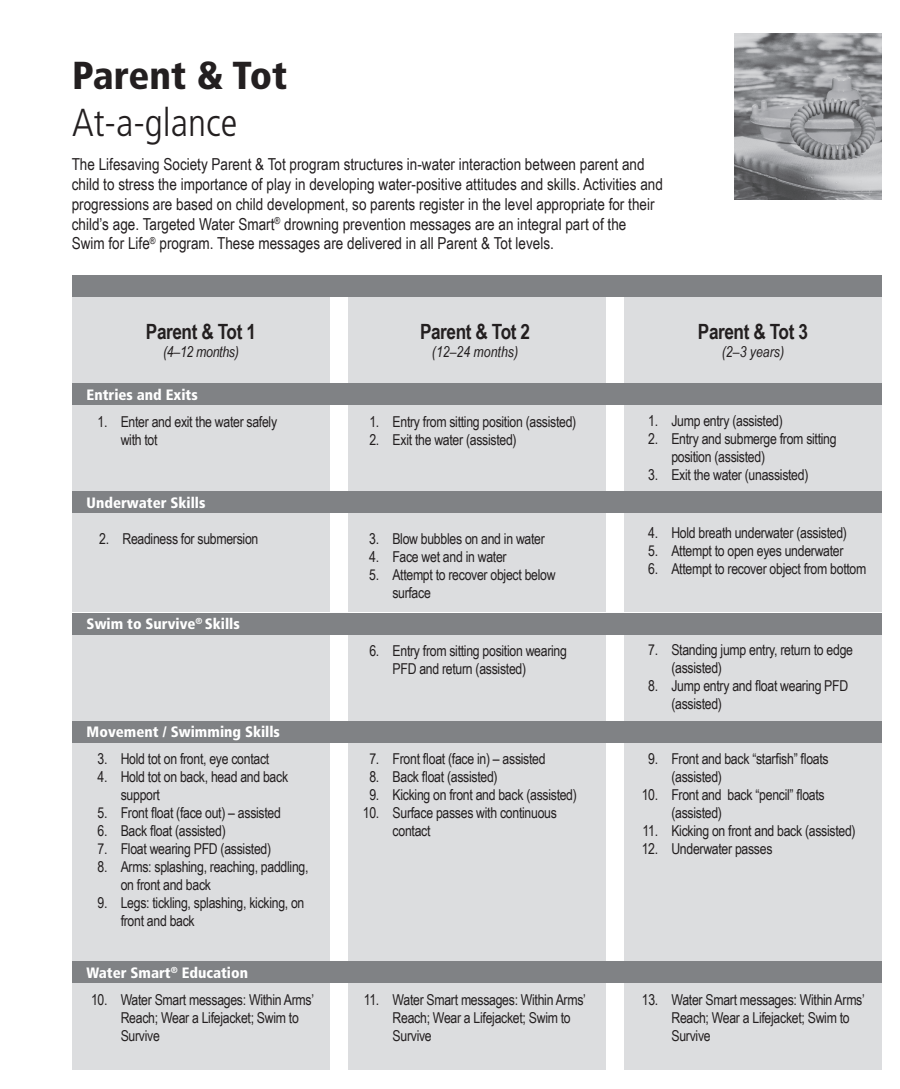
<style>
.page{position:relative;width:900px;height:1089px;background:#fff}
.page>*{position:absolute;margin:0;border:0;box-sizing:border-box;transform-origin:0 0}
.t1{font:300 condensed 39px "Frutiger";color:#231f20}
.t2{font:900 condensed 39px "Frutiger";color:#231f20}
.Description_Italic{font:700 21px "Arial Narrow";letter-spacing:-.02em;color:#231f20}
.Body{font:16.5px/19.8px "Arial Narrow";color:#231f20}
.t3{font:15px/18px "Arial Narrow";letter-spacing:-.02em;color:#231f20}
.t4{font:900 condensed 15px "Frutiger";color:#fff}
.Description_Italic-2{font:italic 15px "Arial Narrow";color:#231f20}
.Description_Italic-3{font:italic 15px "Arial Narrow";letter-spacing:-.02em;color:#231f20}
</style>
<div class="page">
<img style="left:735px;top:33px;width:147px;height:167px">
<div style="left:72px;top:297px;width:258px;height:86px;background:#dcdddf"></div>
<div style="left:72px;top:405px;width:258px;height:86px;background:#dcdddf"></div>
<div style="left:72px;top:513px;width:258px;height:99px;background:#dcdddf"></div>
<div style="left:72px;top:983px;width:258px;height:86px;background:#dcdddf"></div>
<div style="left:72px;top:742px;width:258px;height:219px;background:#dcdddf"></div>
<div style="left:72px;top:634px;width:258px;height:87px;background:#dcdddf"></div>
<div style="left:348px;top:297px;width:258px;height:86px;background:#dcdddf"></div>
<div style="left:348px;top:405px;width:258px;height:86px;background:#dcdddf"></div>
<div style="left:348px;top:513px;width:258px;height:99px;background:#dcdddf"></div>
<div style="left:348px;top:983px;width:258px;height:86px;background:#dcdddf"></div>
<div style="left:348px;top:634px;width:258px;height:87px;background:#dcdddf"></div>
<div style="left:348px;top:742px;width:258px;height:219px;background:#dcdddf"></div>
<div style="left:624px;top:297px;width:258px;height:86px;background:#dcdddf"></div>
<div style="left:624px;top:405px;width:258px;height:86px;background:#dcdddf"></div>
<div style="left:624px;top:513px;width:258px;height:99px;background:#dcdddf"></div>
<div style="left:624px;top:983px;width:258px;height:86px;background:#dcdddf"></div>
<div style="left:624px;top:634px;width:258px;height:87px;background:#dcdddf"></div>
<div style="left:624px;top:742px;width:258px;height:219px;background:#dcdddf"></div>
<div style="left:72px;top:275px;width:810px;height:22px;background:#808285"></div>
<div style="left:72px;top:383px;width:810px;height:22px;background:#808285"></div>
<div style="left:72px;top:491px;width:810px;height:22px;background:#808285"></div>
<div style="left:72px;top:961px;width:810px;height:22px;background:#808285"></div>
<div style="left:72px;top:613px;width:810px;height:21px;background:#808285"></div>
<div style="left:72px;top:721px;width:810px;height:21px;background:#808285"></div>
<p class="t2" style="left:72px;top:52px;width:217px">Parent &amp; Tot</p>
<p class="t1" style="left:72px;top:101px;width:167px">At-a-glance</p>
<p class="Body" style="left:72px;top:154px;width:593px">The Lifesaving Society Parent &amp; Tot program structures in-water interaction between parent and child to stress the importance of play in developing water-positive attitudes and skills. Activities and progressions are based on child development, so parents register in the level appropriate for their child’s age. Targeted Water Smart<sup>®</sup> drowning prevention messages are an integral part of the Swim for Life<sup>®</sup> program. These messages are delivered in all Parent &amp; Tot levels.</p>
<p class="Description_Italic" style="left:146px;top:316px;width:112px">Parent &amp; Tot 1</p>
<p class="Description_Italic-3" style="left:163px;top:341px;width:77px">(4–12 months)</p>
<p class="t4" style="left:87px;top:386px;width:113px">Entries and Exits</p>
<p class="Description_Italic" style="left:420px;top:316px;width:112px">Parent &amp; Tot 2</p>
<p class="Description_Italic-2" style="left:432px;top:341px;width:88px">(12–24 months)</p>
<p class="Description_Italic" style="left:698px;top:316px;width:112px">Parent &amp; Tot 3</p>
<p class="Description_Italic-2" style="left:722px;top:341px;width:64px">(2–3 years)</p>
<p class="t3" style="left:121px;top:412px;width:158px;text-indent:-23px">1. Enter and exit the water safely with tot</p>
<p class="t4" style="left:87px;top:494px;width:120px">Underwater Skills</p>
<p class="t3" style="left:99px;top:529px;width:161px">2. Readiness for submersion</p>
<p class="t4" style="left:87px;top:615px;width:155px">Swim to Survive<sup>®</sup> Skills</p>
<p class="t4" style="left:87px;top:723px;width:195px">Movement / Swimming Skills</p>
<p class="t3" style="left:98px;top:749px;width:173px">3. Hold tot on front, eye contact</p>
<p class="t3" style="left:121px;top:767px;width:169px;text-indent:-23px">4. Hold tot on back, head and back support</p>
<p class="t3" style="left:98px;top:803px;width:185px">5. Front float (face out) – assisted</p>
<p class="t3" style="left:98px;top:821px;width:130px">6. Back float (assisted)</p>
<p class="t3" style="left:98px;top:839px;width:175px">7. Float wearing PFD (assisted)</p>
<p class="t3" style="left:121px;top:857px;width:189px;text-indent:-23px">8. Arms: splashing, reaching, paddling, on front and back</p>
<p class="t3" style="left:121px;top:893px;width:185px;text-indent:-23px">9. Legs: tickling, splashing, kicking, on front and back</p>
<p class="t4" style="left:87px;top:963px;width:163px">Water Smart<sup>®</sup> Education</p>
<p class="t3" style="left:121px;top:990px;width:195px;text-indent:-30px">10. Water Smart messages: Within Arms’<br>Reach; Wear a Lifejacket; Swim to<br>Survive</p>
<p class="t3" style="left:369px;top:412px;width:208px">1. Entry from sitting position (assisted)</p>
<p class="t3" style="left:369px;top:430px;width:149px">2. Exit the water (assisted)</p>
<p class="t3" style="left:369px;top:529px;width:177px">3. Blow bubbles on and in water</p>
<p class="t3" style="left:369px;top:547px;width:139px">4. Face wet and in water</p>
<p class="t3" style="left:392px;top:565px;width:165px;text-indent:-23px">5. Attempt to recover object below surface</p>
<p class="t3" style="left:393px;top:641px;width:176px;text-indent:-23px">6. Entry from sitting position wearing<br>PFD and return (assisted)</p>
<p class="t3" style="left:369px;top:749px;width:178px">7. Front float (face in) – assisted</p>
<p class="t3" style="left:369px;top:767px;width:130px">8. Back float (assisted)</p>
<p class="t3" style="left:369px;top:785px;width:209px">9. Kicking on front and back (assisted)</p>
<p class="t3" style="left:393px;top:803px;width:166px;text-indent:-30px">10. Surface passes with continuous contact</p>
<p class="t3" style="left:393px;top:990px;width:195px;text-indent:-29px">11. Water Smart messages: Within Arms’<br>Reach; Wear a Lifejacket; Swim to<br>Survive</p>
<p class="t3" style="left:648px;top:411px;width:136px">1. Jump entry (assisted)</p>
<p class="t3" style="left:671px;top:429px;width:167px;text-indent:-23px">2. Entry and submerge from sitting position (assisted)</p>
<p class="t3" style="left:648px;top:465px;width:162px">3. Exit the water (unassisted)</p>
<p class="t3" style="left:648px;top:523px;width:200px">4. Hold breath underwater (assisted)</p>
<p class="t3" style="left:648px;top:541px;width:197px">5. Attempt to open eyes underwater</p>
<p class="t3" style="left:648px;top:559px;width:220px">6. Attempt to recover object from bottom</p>
<p class="t3" style="left:671px;top:640px;width:183px;text-indent:-23px">7. Standing jump entry, return to edge (assisted)</p>
<p class="t3" style="left:671px;top:676px;width:178px;text-indent:-23px">8. Jump entry and float wearing PFD (assisted)</p>
<p class="t3" style="left:671px;top:749px;width:159px;text-indent:-23px">9. Front and back “starfish” floats (assisted)</p>
<p class="t3" style="left:671px;top:785px;width:155px;text-indent:-30px">10. Front and back “pencil” floats (assisted)</p>
<p class="t3" style="left:643px;top:821px;width:215px">11. Kicking on front and back (assisted)</p>
<p class="t3" style="left:642px;top:839px;width:132px">12. Underwater passes</p>
<p class="t3" style="left:672px;top:990px;width:195px;text-indent:-30px">13. Water Smart messages: Within Arms’<br>Reach; Wear a Lifejacket; Swim to<br>Survive</p>
</div>
